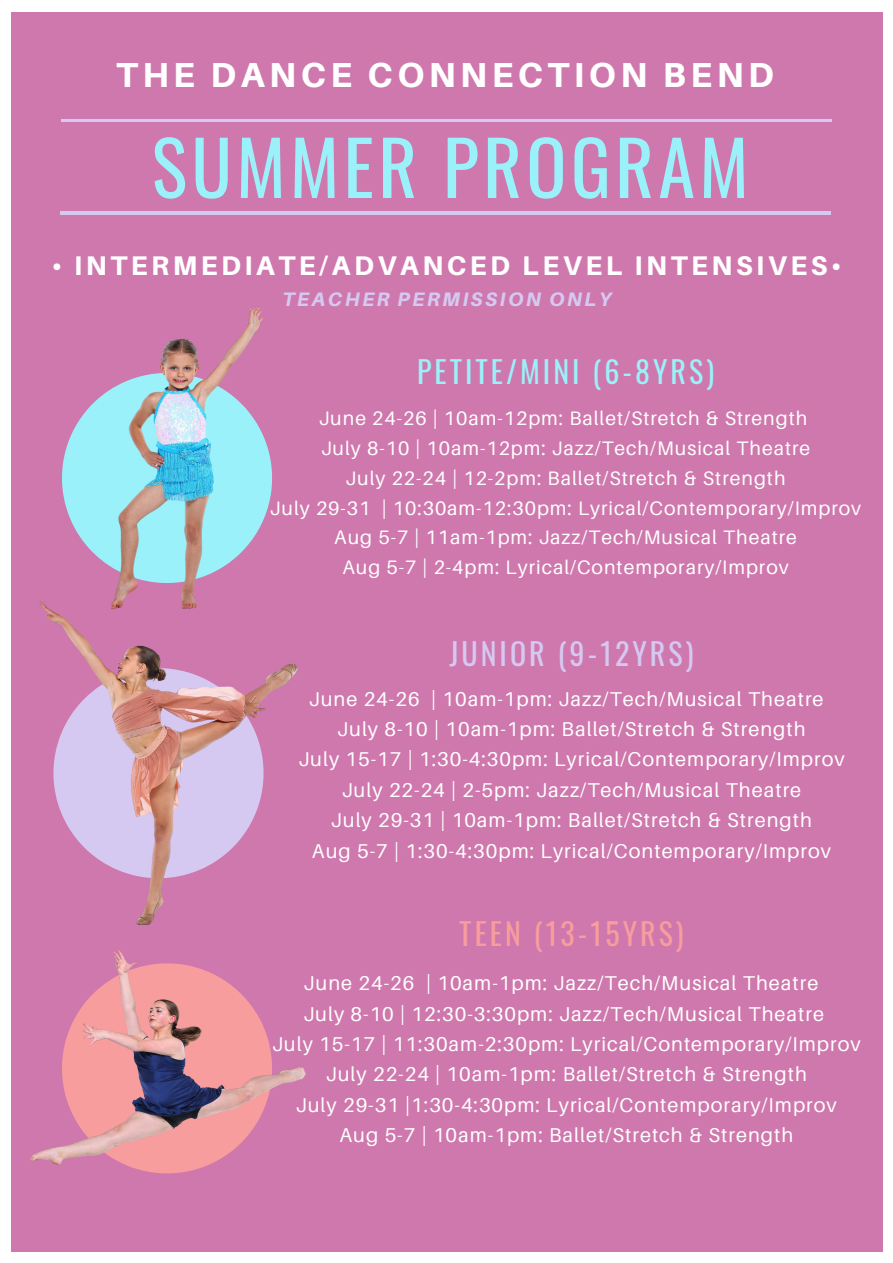
<style>
.page{position:relative;width:893px;height:1263px;background:#fff}
.page>*{position:absolute;margin:0;border:0;box-sizing:border-box;transform-origin:0 0}
.t1{font:74.4px "Oswald";letter-spacing:.06em;color:#9bf1f9}
.t2{font:800 34.72px "Aileron";letter-spacing:.13em;color:#fff}
.t3{font:30px "Oswald";letter-spacing:.1em;color:#9bf1f9}
.t4{font:30px "Oswald";letter-spacing:.1em;color:#d6c9f1}
.t5{font:30px "Oswald";letter-spacing:.1em;color:#f89d9d}
.t6{font:800 27px "Aileron";letter-spacing:.13em;color:#fff}
.t7{font:20.02px/30.4px "Aileron";letter-spacing:.05em;color:#fff;text-align:center}
.t8{font:19.5px/29.8px "Aileron";letter-spacing:.05em;color:#fff;text-align:center}
.t9{font:italic 800 19.5px "Aileron";letter-spacing:.13em;color:#d6c9f1}
</style>
<div class="page">
<div style="left:11px;top:12px;width:871px;height:1239px;background:#cf78ad"></div>
<hr style="left:60px;top:211px;width:770px;height:4px;background:#d6c9f1">
<hr style="left:62px;top:119px;width:769px;height:3px;background:#d6c9f1">
<img style="left:39px;top:601px;width:257px;height:293px">
<img style="left:42px;top:307px;width:256px;height:366px">
<img style="left:11px;top:894px;width:321px;height:358px">
<h2 class="t2" style="left:116px;top:54px;width:659px">THE DANCE CONNECTION BEND</h2>
<h1 class="t1" style="left:152px;top:109px;width:598px">SUMMER PROGRAM</h1>
<h3 class="t6" style="left:52px;top:249px;width:791px">• INTERMEDIATE/ADVANCED LEVEL INTENSIVES•</h3>
<p class="t9" style="left:282px;top:287px;width:331px">TEACHER PERMISSION ONLY</p>
<h3 class="t3" style="left:417px;top:348px;width:299px">PETITE/MINI (6-8YRS)</h3>
<p class="t8" style="left:270px;top:403px;width:593px">June 24-26 | 10am-12pm: Ballet/Stretch &amp; Strength<br>July 8-10 | 10am-12pm: Jazz/Tech/Musical Theatre<br>July 22-24 | 12-2pm: Ballet/Stretch &amp; Strength<br>July 29-31 | 10:30am-12:30pm: Lyrical/Contemporary/Improv Aug 5-7 | 11am-1pm: Jazz/Tech/Musical Theatre<br>Aug 5-7 | 2-4pm: Lyrical/Contemporary/Improv</p>
<h3 class="t4" style="left:449px;top:630px;width:245px">JUNIOR (9-12YRS)</h3>
<p class="t7" style="left:298px;top:683px;width:548px">June 24-26 | 10am-1pm: Jazz/Tech/Musical Theatre July 8-10 | 10am-1pm: Ballet/Stretch &amp; Strength<br>July 15-17 | 1:30-4:30pm: Lyrical/Contemporary/Improv July 22-24 | 2-5pm: Jazz/Tech/Musical Theatre<br>July 29-31 | 10am-1pm: Ballet/Stretch &amp; Strength<br>Aug 5-7 | 1:30-4:30pm: Lyrical/Contemporary/Improv</p>
<h3 class="t5" style="left:459px;top:911px;width:226px">TEEN (13-15YRS)</h3>
<p class="t7" style="left:272px;top:968px;width:590px">June 24-26 | 10am-1pm: Jazz/Tech/Musical Theatre<br>July 8-10 | 12:30-3:30pm: Jazz/Tech/Musical Theatre<br>July 15-17 | 11:30am-2:30pm: Lyrical/Contemporary/Improv July 22-24 | 10am-1pm: Ballet/Stretch &amp; Strength<br>July 29-31 |1:30-4:30pm: Lyrical/Contemporary/Improv<br>Aug 5-7 | 10am-1pm: Ballet/Stretch &amp; Strength</p>
</div>
